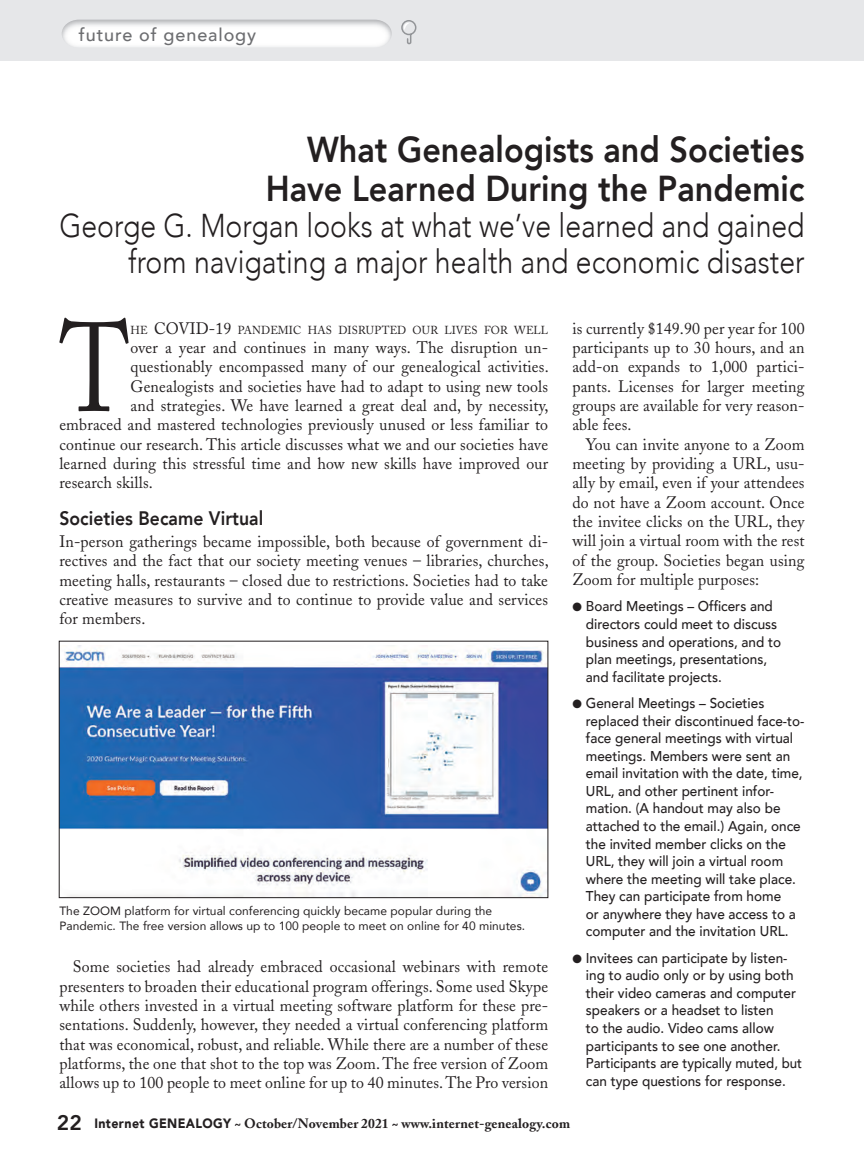
<style>
.page{position:relative;width:864px;height:1161px;background:#fff}
.page>*{position:absolute;margin:0;border:0;box-sizing:border-box;transform-origin:0 0}
.t1{font:125.25px "Adobe Caslon";color:#231f20;scale:.79 1}
.t2{font:800 36px/39px "Avenir";color:#231f20;text-align:right;scale:.9 1}
.t3{font:300 33px/36px "Avenir";color:#231f20;text-align:right;scale:.86 1}
.t4{font:800 19.5px "Avenir";letter-spacing:.005em;color:#231f20;scale:.9 1}
.t5{font:500 18px "Avenir";letter-spacing:.05em;color:#6c6d70}
.t6{font:16.5px/19.4px "Adobe Caslon";letter-spacing:.01em;color:#231f20;text-align:justify;scale:.96 1}
.t7{font:16.5px "Adobe Caslon";color:#231f20;scale:.96 1}
.t8{font:500 14.25px/17.5px "Avenir";color:#231f20;scale:.95 1}
.t9{font:700 13.5px "Adobe Caslon";letter-spacing:.01em;color:#231f20}
.t10{font:12px/15px "Avenir";letter-spacing:.005em;color:#231f20}
.t11{font:11.55px "Adobe Caslon";letter-spacing:.015em;color:#231f20;scale:.96 1}
.s1{font-size:11.55px}
.s2{font-size:16.5px}
.s3{font-family:"Avenir";font-weight:800;font-size:21px}
.s4{font-family:"Avenir";font-weight:900}
</style>
<div class="page">
<svg style="left:0;top:0;width:864px;height:61px;background:#e8e9ea"></svg>
<svg style="left:401px;top:20px;width:15px;height:24px"></svg>
<img style="left:61px;top:645px;width:485px;height:251px">
<div style="left:59px;top:641px;width:489px;height:257px;border:1px solid #231f20"></div>
<p class="t5" style="left:79px;top:19px;width:179px">future of genealogy</p>
<h2 class="t2" style="left:266px;top:130px;width:600px">What Genealogists and Societies<br>Have Learned During the Pandemic</h2>
<h3 class="t3" style="left:59px;top:208px;width:868px">George G. Morgan looks at what we’ve learned and gained from navigating a major health and economic disaster</h3>
<h1 class="t1" style="left:60px;top:295px;width:89px">T</h1>
<p class="t7" style="left:131px;top:318px;width:37px"><span class="s1">HE</span> COVID</p>
<p class="t11" style="left:209px;top:323px;width:355px"><span class="s2">-19</span> PANDEMIC HAS DISRUPTED OUR LIVES FOR WELL</p>
<p class="t6" style="left:572px;top:319px;width:243px">is currently $149.90 per year for 100 participants up to 30 hours, and an add-on expands to 1,000 partici&shy;pants. Licenses for larger meeting groups are available for very reason&shy;able fees.</p>
<p class="t6" style="left:572px;top:435px;width:243px;text-indent:13px">You can invite anyone to a Zoom meeting by providing a URL, usu&shy;ally by email, even if your attendees do not have a Zoom account. Once the invitee clicks on the URL, they will join a virtual room with the rest of the group. Societies began using Zoom for multiple purposes:</p>
<p class="t8" style="left:586px;top:597px;width:207px;text-indent:-14px">● Board Meetings – Officers and directors could meet to discuss business and operations, and to plan meetings, presentations, and facilitate projects.</p>
<p class="t8" style="left:586px;top:694px;width:232px;text-indent:-14px">● General Meetings – Societies replaced their discontinued face-to&shy;face general meetings with virtual meetings. Members were sent an email invitation with the date, time, URL, and other pertinent infor&shy;mation. (A handout may also be attached to the email.) Again, once the invited member clicks on the URL, they will join a virtual room where the meeting will take place.<br>They can participate from home<br>or anywhere they have access to a computer and the invitation URL.</p>
<p class="t8" style="left:586px;top:948px;width:229px;text-indent:-14px">● Invitees can participate by listen&shy;ing to audio only or by using both their video cameras and computer speakers or a headset to listen<br>to the audio. Video cams allow participants to see one another.<br>Participants are typically muted, but can type questions for response.</p>
<p class="t6" style="left:131px;top:338px;width:436px">over a year and continues in many ways. The disruption un-</p>
<p class="t6" style="left:131px;top:357px;width:437px">questionably encompassed many of our genealogical activities.</p>
<p class="t6" style="left:131px;top:377px;width:436px">Genealogists and societies have had to adapt to using new tools</p>
<p class="t6" style="left:131px;top:396px;width:437px">and strategies. We have learned a great deal and, by necessity,</p>
<p class="t6" style="left:59px;top:415px;width:511px">embraced and mastered technologies previously unused or less familiar to</p>
<p class="t6" style="left:59px;top:435px;width:511px">continue our research. This article discusses what we and our societies have</p>
<p class="t6" style="left:59px;top:454px;width:511px">learned during this stressful time and how new skills have improved our</p>
<p class="t6" style="left:59px;top:473px;width:99px">research skills.</p>
<p class="t4" style="left:59px;top:503px;width:228px">Societies Became Virtual</p>
<p class="t6" style="left:59px;top:532px;width:511px">In-person gatherings became impossible, both because of government di&shy;rectives and the fact that our society meeting venues – libraries, churches, meeting halls, restaurants – closed due to restrictions. Societies had to take creative measures to survive and to continue to provide value and services for members.</p>
<p class="t10" style="left:59px;top:903px;width:467px">The ZOOM platform for virtual conferencing quickly became popular during the<br>Pandemic. The free version allows up to 100 people to meet on online for 40 minutes.</p>
<p class="t6" style="left:59px;top:957px;width:511px;text-indent:13px">Some societies had already embraced occasional webinars with remote presenters to broaden their educational program offerings. Some used Skype while others invested in a virtual meeting software platform for these pre&shy;sentations. Suddenly, however, they needed a virtual conferencing platform that was economical, robust, and reliable. While there are a number of these platforms, the one that shot to the top was Zoom. The free version of Zoom allows up to 100 people to meet online for up to 40 minutes. The Pro version</p>
<p class="t9" style="left:57px;top:1115px;width:515px"><span class="s3">22</span> <span class="s4">Internet GENEALOGY</span> ~ October/November 2021 ~ www.internet-genealogy.com</p>
</div>
